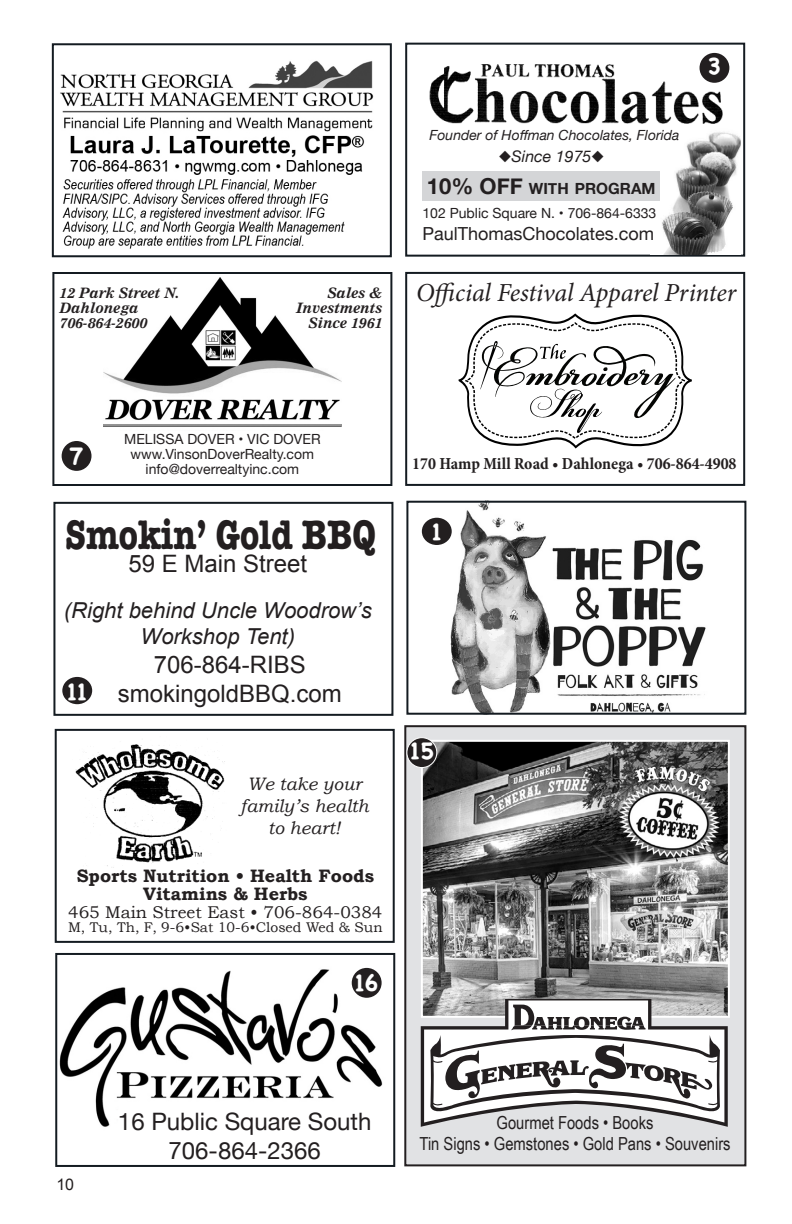
<style>
.page{position:relative;width:792px;height:1224px;background:#fff}
.page>*{position:absolute;margin:0;border:0;box-sizing:border-box;transform-origin:0 0}
.t1{font:700 42.4px "American Typewriter";color:#231f20;scale:.8 1}
.t2{font:italic 26px "Minion Pro";letter-spacing:-.01em;color:#231f20}
.t3{font:24px "Arial";color:#231f20}
.t4{font:24px/28.8px "Helvetica Neue";color:#231f20;text-align:center}
.t5{font:700 24px "Chalkboard";color:#fff}
.t6{font:italic 22px/26.4px "Arial";color:#231f20;text-align:center}
.t7{font:18px/21.6px "Arial Narrow";color:#231f20;text-align:center}
.t8{font:700 18px/18px "Bookman Old Style";color:#231f20;text-align:center}
.t9{font:italic 18px/21.6px "Bookman Old Style";color:#231f20;text-align:center}
.t10{font:18px "Helvetica Neue";color:#231f20}
.t11{font:700 condensed 17px "Minion Pro";color:#231f20}
.t12{font:17px "Bookman Old Style";color:#231f20}
.t13{font:italic 16px "Helvetica Neue";color:#231f20}
.t14{font:16px "Arial";color:#231f20}
.t15{font:700 15.4px "Helvetica Neue";color:#231f20}
.t16{font:14px/15.2px "Helvetica Neue";color:#231f20;text-align:center}
.t17{font:italic 700 14px/15.2px "Nimrod";color:#231f20;text-align:right}
.t18{font:14px "Bookman Old Style";color:#231f20}
.t19{font:italic 14px "Helvetica Neue";color:#231f20}
.s1{font-size:22px}
</style>
<div class="page">
<div style="left:53px;top:502px;width:340px;height:214px;background:#fff;border:2px solid #141b21"></div>
<div style="left:62px;top:677px;width:30px;height:27px;background:#231f20;border-radius:50%"></div>
<div style="left:405px;top:726px;width:340px;height:439px;background:#e1e2e4"></div>
<div style="left:404px;top:725px;width:342px;height:441px;border:2px solid #231f20"></div>
<img style="left:424px;top:743px;width:303px;height:256px">
<div style="left:421px;top:740px;width:309px;height:278px;border:2px solid #fff"></div>
<svg style="left:421px;top:999px;width:307px;height:128px"></svg>
<svg style="left:424px;top:1000px;width:300px;height:123px;background:#c0bfc0"></svg>
<img style="left:421px;top:504px;width:285px;height:208px">
<div style="left:406px;top:501px;width:340px;height:214px;border:2px solid #141b21"></div>
<div style="left:407px;top:738px;width:30px;height:30px;background:#231f20;border-radius:50%"></div>
<div style="left:406px;top:737px;width:31px;height:31px;border:1px solid #fff;border-radius:50%"></div>
<div style="left:422px;top:518px;width:30px;height:27px;background:#231f20;border-radius:50%"></div>
<img style="left:59px;top:967px;width:324px;height:160px">
<div style="left:55px;top:953px;width:340px;height:214px;border:2px solid #141b21"></div>
<div style="left:352px;top:968px;width:30px;height:30px;background:#231f20;border-radius:50%"></div>
<img style="left:75px;top:744px;width:150px;height:124px">
<div style="left:55px;top:729px;width:340px;height:214px;border:2px solid #141b21"></div>
<div style="left:52px;top:272px;width:340px;height:214px;background:#fff;border:2px solid #141b21"></div>
<img style="left:104px;top:278px;width:237px;height:149px">
<div style="left:62px;top:441px;width:30px;height:30px;background:#231f20;border-radius:50%"></div>
<div style="left:405px;top:272px;width:340px;height:214px;background:#fff;border:2px solid #141b21"></div>
<svg style="left:459px;top:313px;width:233px;height:136px"></svg>
<div style="left:52px;top:43px;width:340px;height:214px;background:#fff;border:2px solid #141b21"></div>
<img style="left:60px;top:60px;width:314px;height:189px">
<div style="left:405px;top:43px;width:340px;height:214px;background:#fff;border:2px solid #141b21"></div>
<img style="left:429px;top:57px;width:299px;height:67px">
<div style="left:700px;top:53px;width:29px;height:30px;background:#231f20;border-radius:50%"></div>
<img style="left:650px;top:132px;width:91px;height:122px">
<div style="left:423px;top:171px;width:237px;height:29px;background:#d4d5d7"></div>
<p class="t17" style="left:59px;top:285px;width:122px;text-align:left">12 Park Street N.<br>Dahlonega<br>706-864-2600</p>
<p class="t17" style="left:296px;top:285px;width:88px">Sales &amp;<br>Investments<br>Since 1961</p>
<p class="t19" style="left:429px;top:125px;width:251px">Founder of Hoffman Chocolates, Florida</p>
<p class="t13" style="left:499px;top:144px;width:107px">◆Since 1975◆</p>
<p class="t15" style="left:427px;top:176px;width:230px"><span class="s1">10% OFF</span> WITH PROGRAM</p>
<p class="t16" style="left:423px;top:206px;width:235px">102 Public Square N. • 706-864-6333</p>
<p class="t10" style="left:423px;top:220px;width:233px">PaulThomasChocolates.com</p>
<h3 class="t5" style="left:707px;top:52px;width:16px">3</h3>
<h2 class="t2" style="left:416px;top:275px;width:322px">Official Festival Apparel Printer</h2>
<h3 class="t5" style="left:69px;top:441px;width:16px">7</h3>
<p class="t16" style="left:124px;top:432px;width:198px">MELISSA DOVER • VIC DOVER www.VinsonDoverRealty.com info@doverrealtyinc.com</p>
<h1 class="t1" style="left:65px;top:498px;width:390px">Smokin’ Gold BBQ</h1>
<h3 class="t3" style="left:128px;top:547px;width:180px">59 E Main Street</h3>
<h3 class="t6" style="left:64px;top:597px;width:309px">(Right behind Uncle Woodrow’s<br>Workshop Tent)</h3>
<h3 class="t3" style="left:154px;top:649px;width:154px">706-864-RIBS</h3>
<h3 class="t5" style="left:67px;top:677px;width:21px">11</h3>
<h3 class="t3" style="left:118px;top:678px;width:226px">smokingoldBBQ.com</h3>
<p class="t9" style="left:240px;top:774px;width:130px">We take your family’s health to heart!</p>
<p class="t8" style="left:77px;top:867px;width:299px">Sports Nutrition • Health Foods<br>Vitamins &amp; Herbs</p>
<p class="t12" style="left:68px;top:903px;width:316px">465 Main Street East • 706-864-0384</p>
<p class="t18" style="left:68px;top:920px;width:316px">M, Tu, Th, F, 9-6•Sat 10-6•Closed Wed &amp; Sun</p>
<h3 class="t5" style="left:355px;top:968px;width:25px">16</h3>
<p class="t11" style="left:412px;top:452px;width:326px">170 Hamp Mill Road • Dahlonega • 706-864-4908</p>
<h3 class="t5" style="left:432px;top:518px;width:11px">1</h3>
<h3 class="t5" style="left:410px;top:737px;width:26px">15</h3>
<p class="t14" style="left:56px;top:1174px;width:19px">10</p>
<h3 class="t4" style="left:118px;top:1109px;width:255px">16 Public Square South<br>706-864-2366</h3>
<p class="t7" style="left:419px;top:1111px;width:313px">Gourmet Foods • Books<br>Tin Signs • Gemstones • Gold Pans • Souvenirs</p>
</div>
